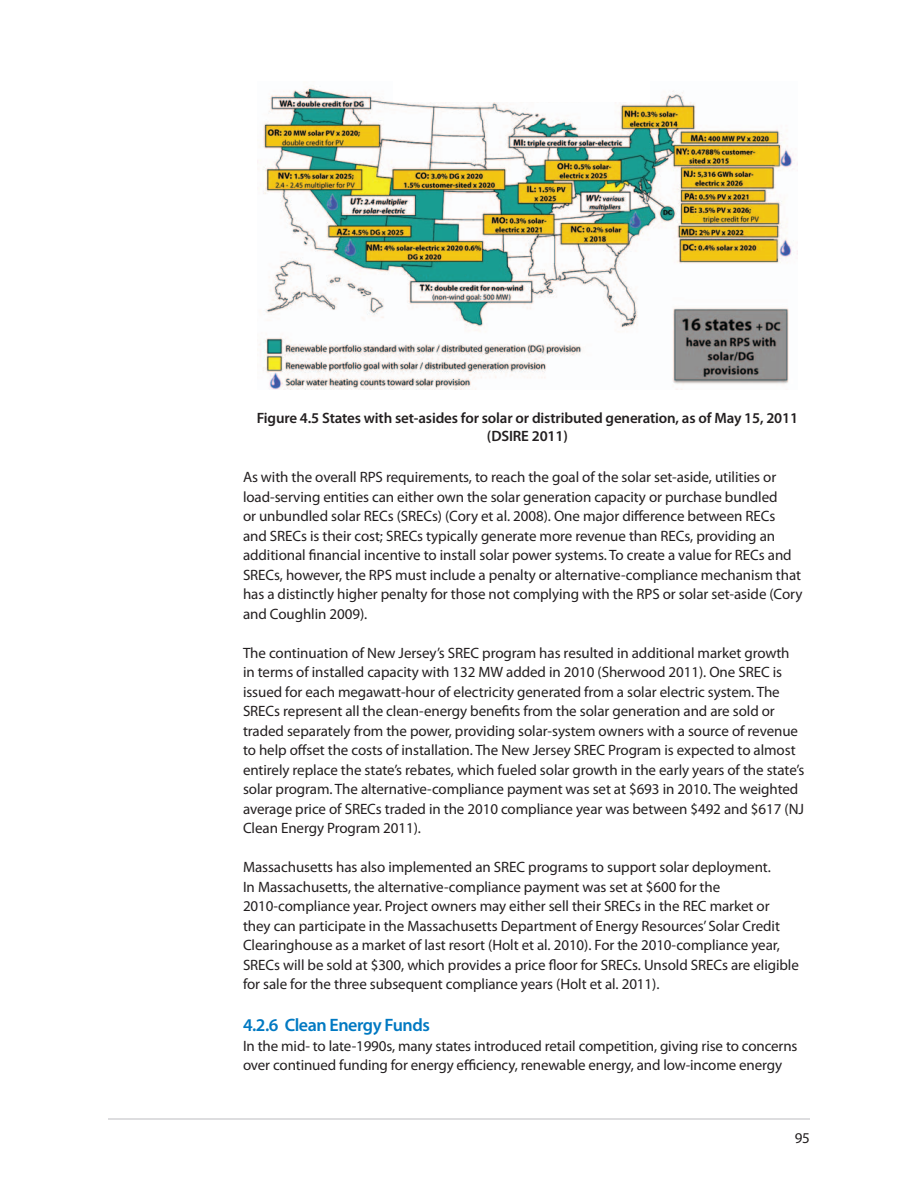
<style>
.page{position:relative;width:918px;height:1188px;background:#fff}
.page>*{position:absolute;margin:0;border:0;box-sizing:border-box;transform-origin:0 0}
.t1{font:600 18px "Myriad Pro";letter-spacing:-.025em;color:#0079c2}
.t2{font:15px/19.5px "Myriad Pro";letter-spacing:-.005em;color:#231f20}
.t3{font:600 15px/18px "Myriad Pro";letter-spacing:-.01em;color:#231f20;text-align:center}
</style>
<div class="page">
<hr style="left:108px;top:1119px;width:702px;height:1px;background:#bcbdc0">
<img style="left:257px;top:87px;width:538px;height:303px">
<div style="left:393px;top:74px;width:257px;height:28px;background:#fff"></div>
<p class="t3" style="left:257px;top:409px;width:543px">Figure 4.5 States with set-asides for solar or distributed generation, as of May 15, 2011 (DSIRE 2011)</p>
<p class="t2" style="left:243px;top:467px;width:561px">As with the overall RPS requirements, to reach the goal of the solar set-aside, utilities or load-serving entities can either own the solar generation capacity or purchase bundled<br>or unbundled solar RECs (SRECs) (Cory et al. 2008). One major difference between RECs and SRECs is their cost; SRECs typically generate more revenue than RECs, providing an additional financial incentive to install solar power systems. To create a value for RECs and SRECs, however, the RPS must include a penalty or alternative-compliance mechanism that has a distinctly higher penalty for those not complying with the RPS or solar set-aside (Cory and Coughlin 2009).</p>
<p class="t2" style="left:243px;top:643px;width:563px">The continuation of New Jersey’s SREC program has resulted in additional market growth in terms of installed capacity with 132 MW added in 2010 (Sherwood 2011). One SREC is issued for each megawatt-hour of electricity generated from a solar electric system. The SRECs represent all the clean-energy benefits from the solar generation and are sold or traded separately from the power, providing solar-system owners with a source of revenue to help offset the costs of installation. The New Jersey SREC Program is expected to almost entirely replace the state’s rebates, which fueled solar growth in the early years of the state’s solar program. The alternative-compliance payment was set at $693 in 2010. The weighted average price of SRECs traded in the 2010 compliance year was between $492 and $617 (NJ Clean Energy Program 2011).</p>
<p class="t2" style="left:243px;top:857px;width:557px">Massachusetts has also implemented an SREC programs to support solar deployment.<br>In Massachusetts, the alternative-compliance payment was set at $600 for the 2010-compliance year. Project owners may either sell their SRECs in the REC market or they can participate in the Massachusetts Department of Energy Resources’ Solar Credit Clearinghouse as a market of last resort (Holt et al. 2010). For the 2010-compliance year, SRECs will be sold at $300, which provides a price floor for SRECs. Unsold SRECs are eligible for sale for the three subsequent compliance years (Holt et al. 2011).</p>
<p class="t1" style="left:243px;top:1014px;width:188px">4.2.6 Clean Energy Funds</p>
<p class="t2" style="left:243px;top:1036px;width:556px">In the mid- to late-1990s, many states introduced retail competition, giving rise to concerns over continued funding for energy efficiency, renewable energy, and low-income energy</p>
<p class="t2" style="left:795px;top:1128px;width:17px">95</p>
</div>
